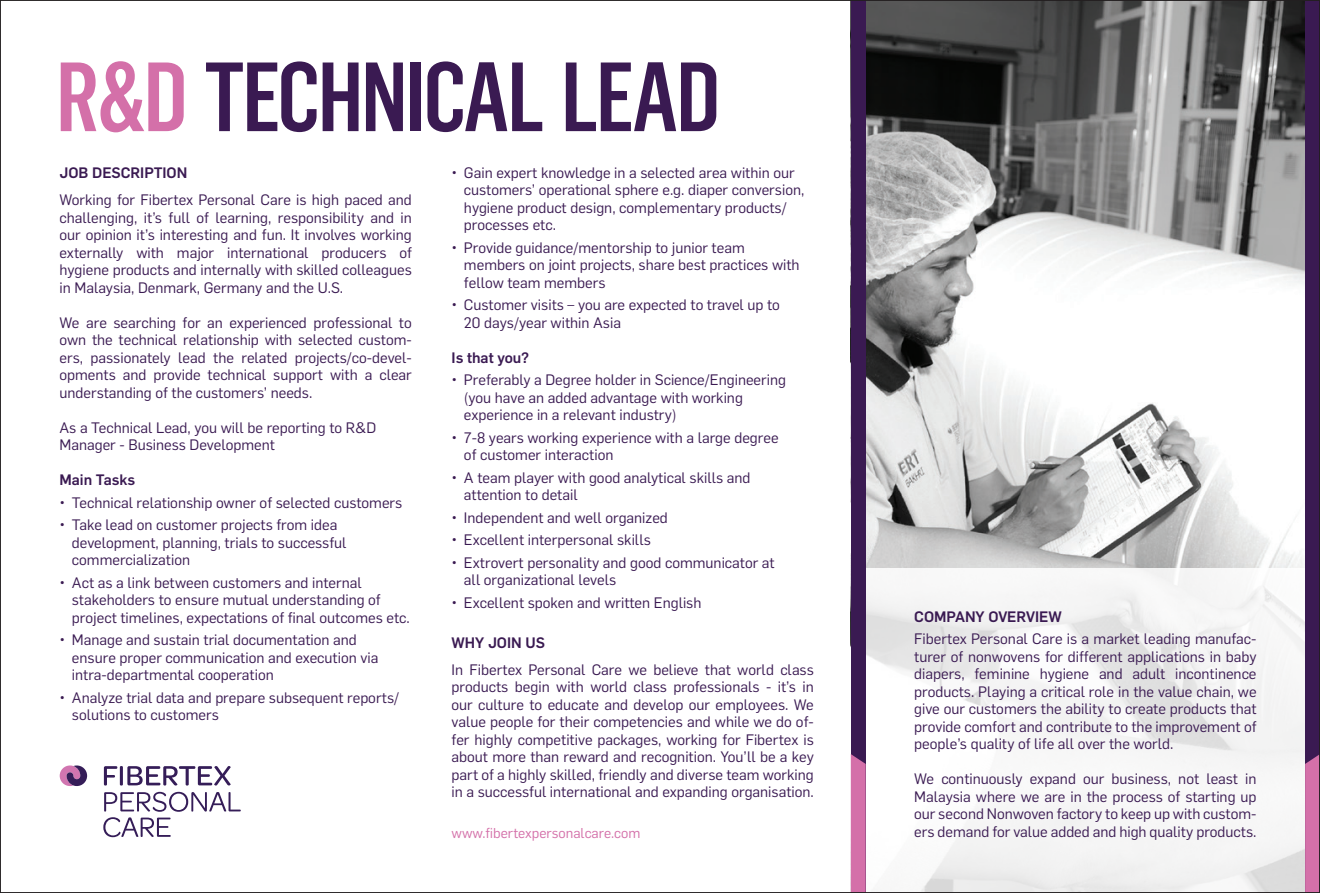
<style>
.page{position:relative;width:1320px;height:893px;background:#fff}
.page>*{position:absolute;margin:0;border:0;box-sizing:border-box;transform-origin:0 0}
.t1{font:500 96.25px "Flama Condensed";letter-spacing:-.025em;color:#3a1a52}
.melos{font:14.88px/17.5px "Flama";color:#3a1a52;text-align:justify}
.melos-2{font:500 14.88px "Flama";color:#3a1a52}
.bt{font:14px "Flama";color:#d470a9}
.s1{color:#d470a9}
</style>
<div class="page">
<img style="left:865px;top:2px;width:440px;height:566px">
<svg style="left:865px;top:568px;width:440px;height:323px;fill:#f6f5f5"></svg>
<div style="left:851px;top:0;width:14px;height:893px;background:#3a1a52"></div>
<div style="left:1305px;top:0;width:15px;height:893px;background:#3a1a52"></div>
<div style="left:851px;top:754px;width:14px;height:137px;background:#d470a9"></div>
<svg style="left:1305px;top:755px;width:13px;height:136px;background:#cd6ca5"></svg>
<svg style="left:104px;top:766px;width:13px;height:19px"></svg>
<hr style="left:120px;top:766px;width:3px;height:19px;background:#351d58">
<svg style="left:127px;top:766px;width:104px;height:19px"></svg>
<svg style="left:103px;top:792px;width:138px;height:45px"></svg>
<svg style="left:60px;top:765px;width:27px;height:21px"></svg>
<p class="t1" style="left:56px;top:36px;width:666px"><span class="s1">R&amp;D</span> TECHNICAL LEAD</p>
<p class="melos-2" style="left:60px;top:162px;width:129px">JOB DESCRIPTION</p>
<p class="melos" style="left:60px;top:190px;width:354px">Working for Fibertex Personal Care is high paced and challenging, it’s full of learning, responsibility and in our opinion it’s interesting and fun. It involves working externally with major international producers of hygiene products and internally with skilled colleagues in Malaysia, Denmark, Germany and the U.S.</p>
<p class="melos" style="left:60px;top:313px;width:354px">We are searching for an experienced professional to own the technical relationship with selected custom&shy;ers, passionately lead the related projects/co-devel&shy;opments and provide technical support with a clear understanding of the customers’ needs.</p>
<p class="melos" style="left:60px;top:418px;width:318px">As a Technical Lead, you will be reporting to R&amp;D<br>Manager - Business Development</p>
<p class="melos-2" style="left:60px;top:469px;width:77px">Main Tasks</p>
<p class="melos" style="left:60px;top:493px;width:344px">• Technical relationship owner of selected customers</p>
<p class="melos" style="left:60px;top:515px;width:279px">• Take lead on customer projects from idea</p>
<p class="melos" style="left:72px;top:533px;width:276px">development, planning, trials to successful</p>
<p class="melos" style="left:72px;top:550px;width:120px">commercialization</p>
<p class="melos" style="left:60px;top:573px;width:304px">• Act as a link between customers and internal</p>
<p class="melos" style="left:72px;top:590px;width:310px">stakeholders to ensure mutual understanding of</p>
<p class="melos" style="left:72px;top:608px;width:339px">project timelines, expectations of final outcomes etc.</p>
<p class="melos" style="left:60px;top:630px;width:299px">• Manage and sustain trial documentation and</p>
<p class="melos" style="left:72px;top:648px;width:308px">ensure proper communication and execution via</p>
<p class="melos" style="left:72px;top:665px;width:203px">intra-departmental cooperation</p>
<p class="melos" style="left:60px;top:688px;width:341px">• Analyze trial data and prepare subsequent reports/</p>
<p class="melos" style="left:72px;top:705px;width:148px">solutions to customers</p>
<p class="melos" style="left:451px;top:163px;width:345px">• Gain expert knowledge in a selected area within our</p>
<p class="melos" style="left:464px;top:180px;width:342px">customers’ operational sphere e.g. diaper conversion,</p>
<p class="melos" style="left:464px;top:198px;width:324px">hygiene product design, complementary products/</p>
<p class="melos" style="left:464px;top:215px;width:94px">processes etc.</p>
<p class="melos" style="left:451px;top:238px;width:295px">• Provide guidance/mentorship to junior team</p>
<p class="melos" style="left:464px;top:255px;width:337px">members on joint projects, share best practices with</p>
<p class="melos" style="left:464px;top:273px;width:143px">fellow team members</p>
<p class="melos" style="left:451px;top:295px;width:330px">• Customer visits – you are expected to travel up to</p>
<p class="melos" style="left:464px;top:313px;width:158px">20 days/year within Asia</p>
<p class="melos-2" style="left:451px;top:347px;width:79px">Is that you?</p>
<p class="melos" style="left:451px;top:370px;width:336px">• Preferably a Degree holder in Science/Engineering</p>
<p class="melos" style="left:464px;top:388px;width:280px">(you have an added advantage with working</p>
<p class="melos" style="left:464px;top:405px;width:214px">experience in a relevant industry)</p>
<p class="melos" style="left:451px;top:428px;width:328px">• 7-8 years working experience with a large degree</p>
<p class="melos" style="left:464px;top:445px;width:151px">of customer interaction</p>
<p class="melos" style="left:451px;top:468px;width:300px">• A team player with good analytical skills and</p>
<p class="melos" style="left:464px;top:485px;width:115px">attention to detail</p>
<p class="melos" style="left:451px;top:508px;width:218px">• Independent and well organized</p>
<p class="melos" style="left:451px;top:530px;width:201px">• Excellent interpersonal skills</p>
<p class="melos" style="left:451px;top:553px;width:325px">• Extrovert personality and good communicator at</p>
<p class="melos" style="left:464px;top:570px;width:154px">all organizational levels</p>
<p class="melos" style="left:451px;top:593px;width:251px">• Excellent spoken and written English</p>
<p class="melos-2" style="left:451px;top:631px;width:95px">WHY JOIN US</p>
<p class="melos" style="left:451px;top:660px;width:364px">In Fibertex Personal Care we believe that world class products begin with world class professionals - it’s in our culture to educate and develop our employees. We value people for their competencies and while we do of&shy;fer highly competitive packages, working for Fibertex is about more than reward and recognition. You’ll be a key part of a highly skilled, friendly and diverse team working in a successful international and expanding organisation.</p>
<p class="bt" style="left:451px;top:823px;width:190px">www.fibertexpersonalcare.com</p>
<p class="melos-2" style="left:914px;top:606px;width:149px">COMPANY OVERVIEW</p>
<p class="melos" style="left:914px;top:629px;width:344px">Fibertex Personal Care is a market leading manufac&shy;turer of nonwovens for different applications in baby diapers, feminine hygiene and adult incontinence products. Playing a critical role in the value chain, we give our customers the ability to create products that provide comfort and contribute to the improvement of people’s quality of life all over the world.</p>
<p class="melos" style="left:914px;top:769px;width:344px">We continuously expand our business, not least in Malaysia where we are in the process of starting up our second Nonwoven factory to keep up with custom&shy;ers demand for value added and high quality products.</p>
</div>
